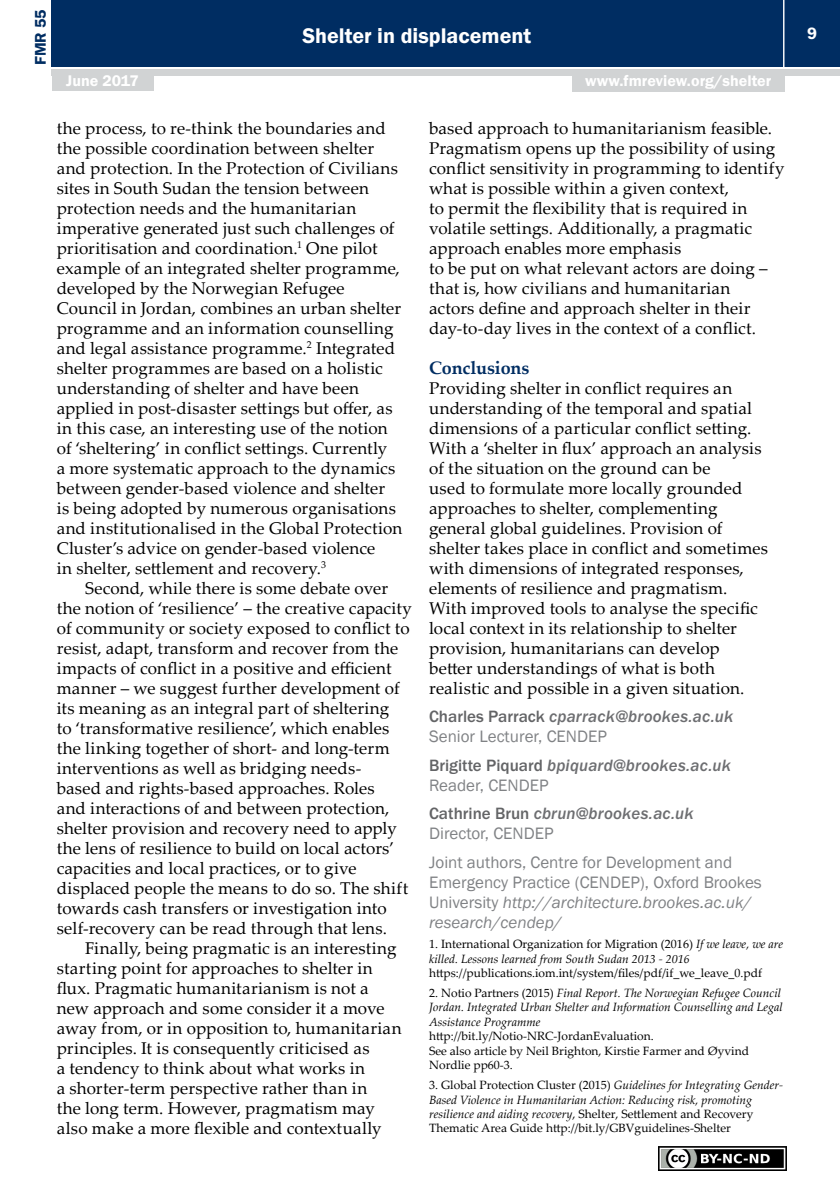
<style>
.page{position:relative;width:840px;height:1191px;background:#fff}
.page>*{position:absolute;margin:0;border:0;box-sizing:border-box;transform-origin:0 0}
.t1{font:600 22px "Franklin Gothic";color:#fff}
.t2{font:18px "Palatino Linotype Bold 2";letter-spacing:-.01em;color:#002d62}
.t3{font:17px/20px "Palatino Linotype Roman 2";letter-spacing:.005em;color:#000}
.t4{font:17px/20px "Palatino Linotype";letter-spacing:.01em;color:#000}
.t5{font:italic 500 17px/20px "Franklin Gothic";letter-spacing:.01em;color:#6d6e71}
.t6{font:17px/20px "Franklin Gothic";color:#808285}
.t7{font:600 17px "Franklin Gothic";color:#fff}
.t8{font:600 16px "Franklin Gothic";color:#fff}
.t9{font:600 16px "Franklin Gothic";color:#002d62}
.t10{font:italic 12px/14.4px "Palatino Linotype";color:#000}
.t11{font:12px/14.4px "Palatino Linotype Roman 2";color:#000}
.t12{font:12px "Palatino Linotype";color:#000}
.s1{font-style:normal;color:#636466}
.s2{font-weight:400;font-style:normal;color:#808285}
.s3{font-style:italic}
.s4{font-family:"Palatino Linotype";font-style:italic}
.s5{font-style:normal}
</style>
<div class="page">
<div style="left:52px;top:0;width:787px;height:66px;background:#002d62"></div>
<div style="left:52px;top:69px;width:787px;height:6px;background:#d1d3d4"></div>
<hr style="left:782px;top:0;width:2px;height:68px;background:#fff">
<div style="left:52px;top:73px;width:101px;height:18px;background:#d1d3d4"></div>
<div style="left:572px;top:74px;width:212px;height:18px;background:#d1d3d4"></div>
<img style="left:658px;top:1146px;width:128px;height:24px">
<p class="t9" style="left:31px;top:65px;width:57px;rotate:-90deg">FMR 55</p>
<p class="t1" style="left:302px;top:22px;width:230px">Shelter in displacement</p>
<p class="t8" style="left:66px;top:71px;width:74px">June 2017</p>
<p class="t8" style="left:585px;top:71px;width:187px">www.fmreview.org/shelter</p>
<p class="t4" style="left:57px;top:117px;width:330px">the process, to re-think the boundaries and</p>
<p class="t3" style="left:57px;top:137px;width:344px">the possible coordination between shelter and protection. In the Protection of Civilians sites in South Sudan the tension between protection needs and the humanitarian imperative generated just such challenges of prioritisation and coordination.<sup>1</sup> One pilot example of an integrated shelter programme,</p>
<p class="t4" style="left:57px;top:277px;width:346px">developed by the Norwegian Refugee<br>Council in Jordan, combines an urban shelter</p>
<p class="t3" style="left:57px;top:317px;width:340px">programme and an information counselling and legal assistance programme.<sup>2</sup> Integrated shelter programmes are based on a holistic understanding of shelter and have been</p>
<p class="t4" style="left:57px;top:397px;width:337px">applied in post-disaster settings but offer, as</p>
<p class="t3" style="left:57px;top:417px;width:332px">in this case, an interesting use of the notion</p>
<p class="t4" style="left:57px;top:437px;width:332px">of ‘sheltering’ in conflict settings. Currently</p>
<p class="t3" style="left:57px;top:457px;width:341px">a more systematic approach to the dynamics between gender-based violence and shelter is being adopted by numerous organisations</p>
<p class="t4" style="left:57px;top:517px;width:347px">and institutionalised in the Global Protection</p>
<p class="t3" style="left:57px;top:537px;width:320px">Cluster’s advice on gender-based violence</p>
<p class="t4" style="left:57px;top:557px;width:271px">in shelter, settlement and recovery.<sup>3</sup></p>
<p class="t3" style="left:57px;top:577px;width:356px;text-align:center">Second, while there is some debate over<br>the notion of ‘resilience’ – the creative capacity</p>
<p class="t4" style="left:57px;top:617px;width:354px">of community or society exposed to conflict to</p>
<p class="t3" style="left:57px;top:637px;width:343px">resist, adapt, transform and recover from the</p>
<p class="t4" style="left:57px;top:657px;width:336px">impacts of conflict in a positive and efficient</p>
<p class="t3" style="left:57px;top:677px;width:344px">manner – we suggest further development of its meaning as an integral part of sheltering to ‘transformative resilience’, which enables</p>
<p class="t4" style="left:57px;top:737px;width:334px">the linking together of short- and long-term</p>
<p class="t3" style="left:57px;top:757px;width:306px">interventions as well as bridging needs-</p>
<p class="t4" style="left:57px;top:777px;width:319px">based and rights-based approaches. Roles</p>
<p class="t3" style="left:57px;top:797px;width:353px">and interactions of and between protection, shelter provision and recovery need to apply the lens of resilience to build on local actors’ capacities and local practices, or to give displaced people the means to do so. The shift towards cash transfers or investigation into self-recovery can be read through that lens.</p>
<p class="t3" style="left:57px;top:937px;width:341px;text-indent:28px">Finally, being pragmatic is an interesting starting point for approaches to shelter in</p>
<p class="t4" style="left:57px;top:977px;width:313px">flux. Pragmatic humanitarianism is not a</p>
<p class="t3" style="left:57px;top:997px;width:346px">new approach and some consider it a move away from, or in opposition to, humanitarian principles. It is consequently criticised as</p>
<p class="t4" style="left:57px;top:1057px;width:309px">a tendency to think about what works in</p>
<p class="t3" style="left:57px;top:1077px;width:319px">a shorter-term perspective rather than in the long term. However, pragmatism may</p>
<p class="t4" style="left:57px;top:1117px;width:326px">also make a more flexible and contextually</p>
<p class="t3" style="left:429px;top:117px;width:347px">based approach to humanitarianism feasible.<br>Pragmatism opens up the possibility of using</p>
<p class="t4" style="left:429px;top:157px;width:356px">conflict sensitivity in programming to identify</p>
<p class="t3" style="left:429px;top:177px;width:301px">what is possible within a given context,</p>
<p class="t4" style="left:429px;top:197px;width:324px">to permit the flexibility that is required in volatile settings. Additionally, a pragmatic</p>
<p class="t3" style="left:429px;top:237px;width:340px">approach enables more emphasis<br>to be put on what relevant actors are doing – that is, how civilians and humanitarian</p>
<p class="t4" style="left:429px;top:297px;width:328px">actors define and approach shelter in their day-to-day lives in the context of a conflict.</p>
<p class="t2" style="left:429px;top:355px;width:102px">Conclusions</p>
<p class="t4" style="left:429px;top:377px;width:304px">Providing shelter in conflict requires an</p>
<p class="t3" style="left:429px;top:397px;width:324px">understanding of the temporal and spatial</p>
<p class="t4" style="left:429px;top:417px;width:334px">dimensions of a particular conflict setting.<br>With a ‘shelter in flux’ approach an analysis</p>
<p class="t3" style="left:429px;top:457px;width:314px">of the situation on the ground can be used to formulate more locally grounded approaches to shelter, complementing general global guidelines. Provision of</p>
<p class="t4" style="left:429px;top:537px;width:340px">shelter takes place in conflict and sometimes</p>
<p class="t3" style="left:429px;top:557px;width:316px">with dimensions of integrated responses, elements of resilience and pragmatism.</p>
<p class="t4" style="left:429px;top:597px;width:330px">With improved tools to analyse the specific</p>
<p class="t3" style="left:429px;top:617px;width:309px">local context in its relationship to shelter provision, humanitarians can develop</p>
<p class="t4" style="left:429px;top:657px;width:287px">better understandings of what is both</p>
<p class="t3" style="left:429px;top:677px;width:316px">realistic and possible in a given situation.</p>
<p class="t5" style="left:429px;top:707px;width:305px"><span class="s1">Charles Parrack</span> cparrack@brookes.ac.uk<br><span class="s2">Senior Lecturer, CENDEP</span></p>
<p class="t5" style="left:429px;top:755px;width:303px"><span class="s1">Brigitte Piquard</span> bpiquard@brookes.ac.uk<br><span class="s2">Reader, CENDEP</span></p>
<p class="t5" style="left:429px;top:804px;width:266px"><span class="s1">Cathrine Brun</span> cbrun@brookes.ac.uk<br><span class="s2">Director, CENDEP</span></p>
<p class="t6" style="left:429px;top:852px;width:334px">Joint authors, Centre for Development and Emergency Practice (CENDEP), Oxford Brookes University <span class="s3">http://architecture.brookes.ac.uk/ research/cendep/</span></p>
<p class="t11" style="left:429px;top:936px;width:355px">1. International Organization for Migration (2016) <span class="s4">If we leave, we are</span></p>
<p class="t10" style="left:429px;top:950px;width:262px">killed. Lessons learned from South Sudan 2013 - 2016</p>
<p class="t12" style="left:429px;top:964px;width:334px">https://publications.iom.int/system/files/pdf/if_we_leave_0.pdf</p>
<p class="t10" style="left:429px;top:985px;width:355px"><span class="s5">2. Notio Partners (2015)</span> Final Report. The Norwegian Refugee Council<br>Jordan. Integrated Urban Shelter and Information Counselling and Legal<br>Assistance Programme</p>
<p class="t12" style="left:429px;top:1027px;width:226px">http://bit.ly/Notio-NRC-JordanEvaluation.</p>
<p class="t11" style="left:429px;top:1042px;width:321px">See also article by Neil Brighton, Kirstie Farmer and Øyvind<br>Nordlie pp60-3.</p>
<p class="t10" style="left:429px;top:1077px;width:355px"><span class="s5">3. Global Protection Cluster (2015)</span> Guidelines for Integrating Gender-Based Violence in Humanitarian Action: Reducing risk, promoting resilience and aiding recovery<span class="s5">, Shelter, Settlement and Recovery Thematic Area Guide http://bit.ly/GBVguidelines-Shelter</span></p>
<p class="t7" style="left:806px;top:23px;width:11px">9</p>
</div>
